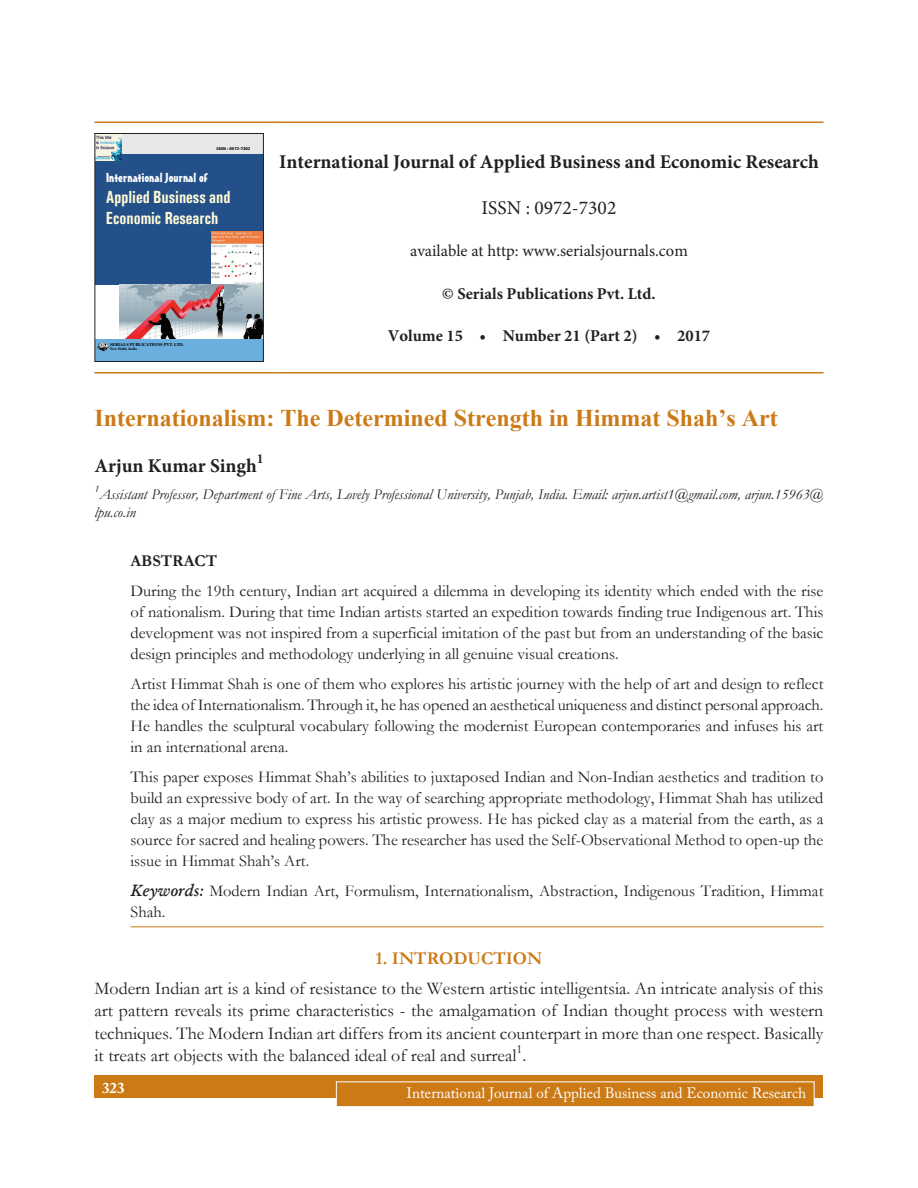
<style>
.page{position:relative;width:918px;height:1188px;background:#fff}
.page>*{position:absolute;margin:0;border:0;box-sizing:border-box;transform-origin:0 0}
.Chapter_Name{font:700 24px "Times New Roman";color:#cb7a16}
.Author_Name{font:700 19.5px "Minion Pro";color:#231f20}
.t1{font:19.5px "Minion Pro";color:#231f20}
.Body_text{font:18px/22.5px "Garamond";color:#231f20;text-align:justify}
.Subhead_1{font:700 18px "Garamond";color:#cb7a16}
.t2{font:500 condensed 17.55px/20.7px "Univers";color:#fffbd6;scale:.9 1}
.Abstract_Body_text{font:16.5px/21px "Garamond";color:#231f20;text-align:justify}
.Abstract_Below{font:16.5px/21px "Garamond";color:#231f20}
.t3{font:700 16.5px "Minion Pro";color:#231f20}
.t4{font:16.5px "Minion Pro";color:#231f20}
.Abstract_Subhead{font:700 16.5px "Garamond";color:#231f20}
.Footnote{font:italic 15px/18px "Garamond";color:#231f20}
.t5{font:15px "Adobe Caslon Pro";color:#fff}
.t6{font:700 15px "Adobe Caslon Pro";color:#fff}
.Author_Name-2{font:700 13.65px "Minion Pro";color:#231f20}
.t7{font:12.6px "Mister Earl BT";color:#fff;scale:1.19 1}
.Body_text-2{font:12.6px "Garamond";color:#231f20}
.Footnote-2{font:italic 10.5px "Garamond";color:#231f20}
.t8{font:700 4.35px "Times";color:#000}
.t9{font:700 3.75px "Times";color:#000}
.t10{font:700 3.75px "Tahoma";color:#000}
.s1{font-weight:600;font-style:italic}
</style>
<div class="page">
<div style="left:94px;top:1076px;width:730px;height:22px;background:#cb7a16"></div>
<div style="left:336px;top:1082px;width:478px;height:25px;background:#cb7a16"></div>
<div style="left:336px;top:1082px;width:478px;height:25px;border:1px solid #fff"></div>
<hr style="left:130px;top:926px;width:694px;height:1px;background:#cb7a16">
<hr style="left:94px;top:122px;width:180px;height:1px;background:#cb7a16">
<hr style="left:274px;top:122px;width:550px;height:1px;background:#cb7a16">
<hr style="left:94px;top:372px;width:180px;height:2px;background:#cb7a16">
<hr style="left:274px;top:372px;width:550px;height:2px;background:#cb7a16">
<div style="left:95px;top:339px;width:168px;height:23px;background:#6bafdf"></div>
<div style="left:95px;top:154px;width:168px;height:131px;background:#24508a"></div>
<div style="left:95px;top:134px;width:168px;height:20px;background:#e6e7e9"></div>
<svg style="left:98px;top:343px;width:11px;height:8px"></svg>
<img style="left:96px;top:135px;width:25px;height:25px">
<img style="left:211px;top:231px;width:51px;height:54px">
<img style="left:120px;top:285px;width:142px;height:54px">
<div style="left:94px;top:133px;width:170px;height:229px;border:1px solid #231f20"></div>
<p class="t10" style="left:217px;top:146px;width:35px">ISSN : 0972-7302</p>
<p class="t7" style="left:106px;top:170px;width:87px">International Journal of</p>
<p class="t2" style="left:106px;top:188px;width:140px">Applied Business and<br>Economic Research</p>
<p class="t8" style="left:110px;top:342px;width:75px">SERIALS PUBLICATIONS PVT. LTD.</p>
<p class="t9" style="left:110px;top:347px;width:28px">New Delhi, India</p>
<p class="Author_Name" style="left:279px;top:148px;width:541px">International Journal of Applied Business and Economic Research</p>
<p class="t1" style="left:482px;top:195px;width:136px">ISSN : 0972-7302</p>
<p class="t4" style="left:410px;top:240px;width:279px">available at http: www.serialsjournals.com</p>
<p class="t3" style="left:442px;top:282px;width:215px">© Serials Publications Pvt. Ltd.</p>
<p class="t3" style="left:388px;top:324px;width:324px">Volume 15 • Number 21 (Part 2) • 2017</p>
<p class="Chapter_Name" style="left:94px;top:401px;width:685px">Internationalism: The Determined Strength in Himmat Shah’s Art</p>
<p class="Author_Name" style="left:94px;top:452px;width:164px">Arjun Kumar Singh</p>
<p class="Author_Name-2" style="left:257px;top:449px;width:8px">1</p>
<p class="Footnote-2" style="left:94px;top:481px;width:6px">1</p>
<p class="Footnote" style="left:94px;top:485px;width:731px;text-indent:5px">Assistant Professor, Department of Fine Arts, Lovely Professional University, Punjab, India. Email: arjun.artist1@gmail.com, arjun.15963@ lpu.co.in</p>
<p class="Abstract_Subhead" style="left:130px;top:550px;width:88px">ABSTRACT</p>
<p class="Abstract_Body_text" style="left:130px;top:580px;width:694px">During the 19th century, Indian art acquired a dilemma in developing its identity which ended with the rise of nationalism. During that time Indian artists started an expedition towards finding true Indigenous art. This development was not inspired from a superficial imitation of the past but from an understanding of the basic design principles and methodology underlying in all genuine visual creations.</p>
<p class="Abstract_Body_text" style="left:130px;top:673px;width:694px">Artist Himmat Shah is one of them who explores his artistic journey with the help of art and design to reflect the idea of Internationalism. Through it, he has opened an aesthetical uniqueness and distinct personal approach.<br>He handles the sculptural vocabulary following the modernist European contemporaries and infuses his art in an international arena.</p>
<p class="Abstract_Body_text" style="left:130px;top:766px;width:695px">This paper exposes Himmat Shah’s abilities to juxtaposed Indian and Non-Indian aesthetics and tradition to build an expressive body of art. In the way of searching appropriate methodology, Himmat Shah has utilized clay as a major medium to express his artistic prowess. He has picked clay as a material from the earth, as a source for sacred and healing powers. The researcher has used the Self-Observational Method to open-up the issue in Himmat Shah’s Art.</p>
<p class="Abstract_Below" style="left:130px;top:880px;width:695px"><span class="s1">Keywords:</span> Modern Indian Art, Formulism, Internationalism, Abstraction, Indigenous Tradition, Himmat<br>Shah.</p>
<p class="Subhead_1" style="left:376px;top:946px;width:168px">1. INTRODUCTION</p>
<p class="Body_text" style="left:94px;top:977px;width:731px">Modern Indian art is a kind of resistance to the Western artistic intelligentsia. An intricate analysis of this art pattern reveals its prime characteristics - the amalgamation of Indian thought process with western techniques. The Modern Indian art differs from its ancient counterpart in more than one respect. Basically it treats art objects with the balanced ideal of real and surreal .</p>
<p class="Body_text-2" style="left:516px;top:1041px;width:7px">1</p>
<p class="t6" style="left:102px;top:1079px;width:24px">323</p>
<p class="t5" style="left:407px;top:1084px;width:401px">International Journal of Applied Business and Economic Research</p>
</div>
